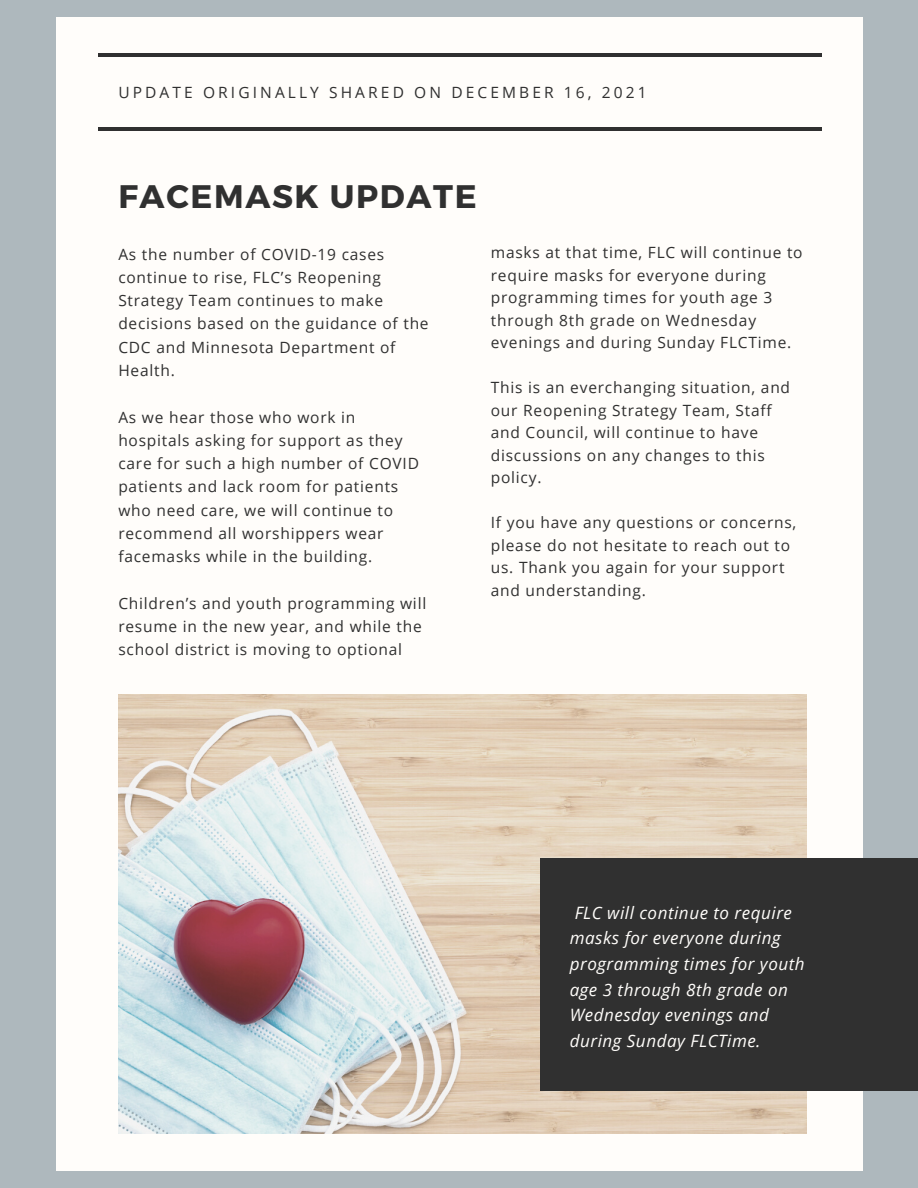
<style>
.page{position:relative;width:918px;height:1188px;background:#aeb8bd}
.page>*{position:absolute;margin:0;border:0;box-sizing:border-box;transform-origin:0 0}
.t1{font:700 32.55px "Montserrat";letter-spacing:.05em;color:#303030}
.t2{font:italic 17.1px/25.7px "Open Sans";letter-spacing:.03em;color:#fffdfa}
.t3{font:15.45px/23.2px "Open Sans";letter-spacing:.05em;color:#303030}
.t4{font:15.45px "Open Sans";letter-spacing:.2em;color:#303030}
</style>
<div class="page">
<div style="left:57px;top:17px;width:806px;height:1153px;background:#fffdfa"></div>
<img style="left:118px;top:694px;width:689px;height:439px">
<div style="left:540px;top:859px;width:378px;height:232px;background:#303030"></div>
<hr style="left:98px;top:53px;width:724px;height:3px;background:#303030">
<hr style="left:98px;top:127px;width:724px;height:4px;background:#303030">
<p class="t4" style="left:118px;top:82px;width:530px">UPDATE ORIGINALLY SHARED ON DECEMBER 16, 2021</p>
<p class="t1" style="left:118px;top:175px;width:360px">FACEMASK UPDATE</p>
<p class="t3" style="left:118px;top:242px;width:312px">As the number of COVID-19 cases continue to rise, FLC’s Reopening<br>Strategy Team continues to make decisions based on the guidance of the<br>CDC and Minnesota Department of<br>Health.</p>
<p class="t3" style="left:118px;top:405px;width:302px">As we hear those who work in hospitals asking for support as they care for such a high number of COVID patients and lack room for patients who need care, we will continue to recommend all worshippers wear facemasks while in the building.</p>
<p class="t3" style="left:118px;top:591px;width:309px">Children’s and youth programming will resume in the new year, and while the school district is moving to optional</p>
<p class="t3" style="left:491px;top:241px;width:313px;line-height:22.5px">masks at that time, FLC will continue to require masks for everyone during programming times for youth age 3 through 8th grade on Wednesday evenings and during Sunday FLCTime.</p>
<p class="t3" style="left:491px;top:376px;width:301px;line-height:22.5px">This is an everchanging situation, and our Reopening Strategy Team, Staff and Council, will continue to have discussions on any changes to this policy.</p>
<p class="t3" style="left:491px;top:511px;width:307px;line-height:22.5px">If you have any questions or concerns, please do not hesitate to reach out to us. Thank you again for your support and understanding.</p>
<p class="t2" style="left:570px;top:899px;width:236px">FLC will continue to require masks for everyone during programming times for youth age 3 through 8th grade on<br>Wednesday evenings and during Sunday FLCTime.</p>
</div>
